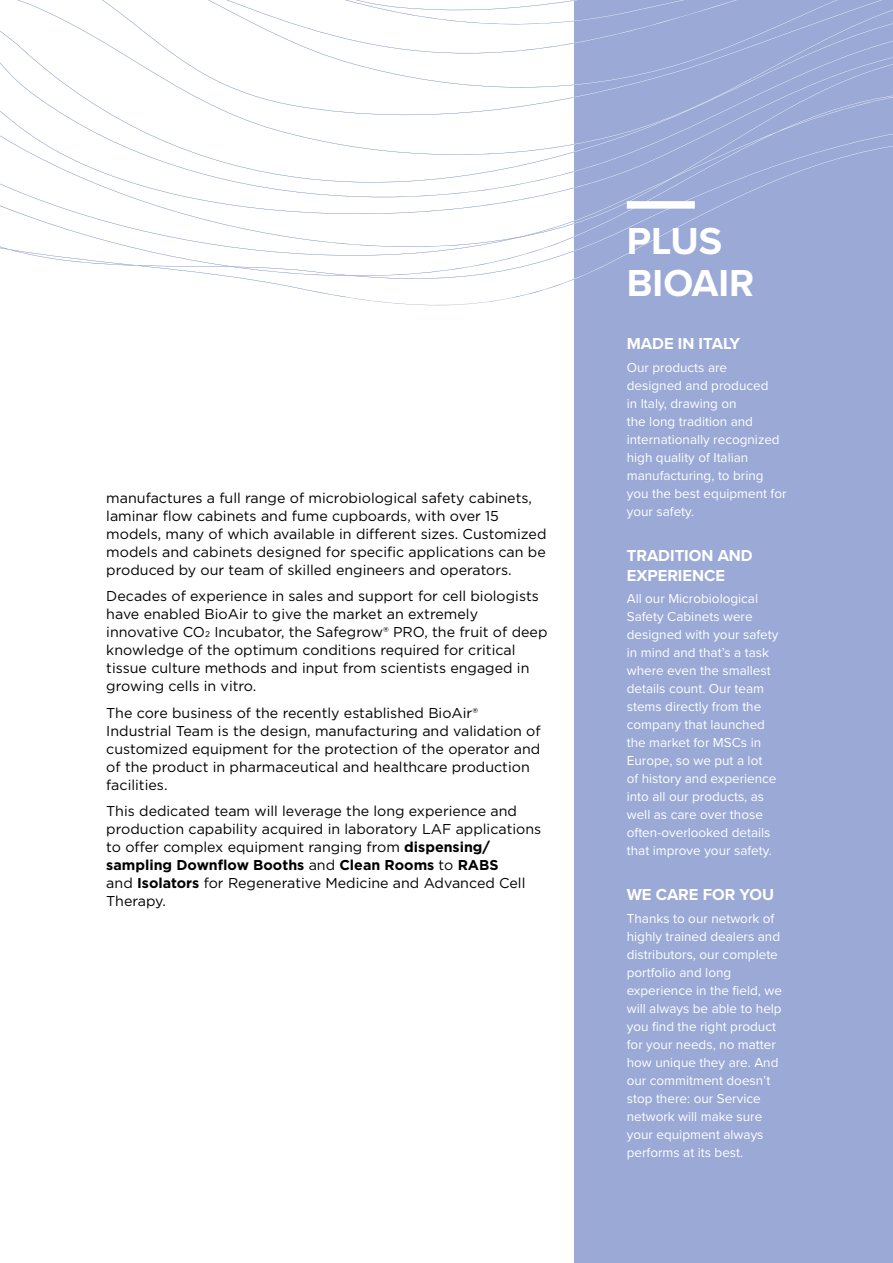
<style>
.page{position:relative;width:893px;height:1263px;background:#fff}
.page>*{position:absolute;margin:0;border:0;box-sizing:border-box;transform-origin:0 0}
.t1{font:700 39px/42px "Proxima Nova";color:#fff}
.t2{font:700 16.5px/19.8px "Proxima Nova";color:#fff}
.t3{font:14.25px/18px "Gotham";color:#000}
.t4{font:13.5px/18px "Proxima Nova";color:#fff}
.s1{font-size:8.25px}
.s2{font-weight:700}
</style>
<div class="page">
<div style="left:574px;top:0;width:319px;height:1263px;background:#9aa9d5"></div>
<svg style="left:0;top:105px;width:574px;height:191px"></svg>
<svg style="left:0;top:0;width:574px;height:95px"></svg>
<svg style="left:574px;top:0;width:319px;height:37px"></svg>
<svg style="left:574px;top:37px;width:319px;height:31px"></svg>
<svg style="left:574px;top:68px;width:319px;height:37px"></svg>
<svg style="left:574px;top:105px;width:319px;height:175px"></svg>
<div style="left:627px;top:201px;width:68px;height:8px;background:#fff"></div>
<p class="t3" style="left:106px;top:488px;width:442px">manufactures a full range of microbiological safety cabinets, laminar flow cabinets and fume cupboards, with over 15 models, many of which available in different sizes. Customized models and cabinets designed for specific applications can be produced by our team of skilled engineers and operators.</p>
<p class="t3" style="left:106px;top:587px;width:443px">Decades of experience in sales and support for cell biologists have enabled BioAir to give the market an extremely innovative CO<span class="s1">2</span> Incubator, the Safegrow® PRO, the fruit of deep knowledge of the optimum conditions required for critical tissue culture methods and input from scientists engaged in growing cells in vitro.</p>
<p class="t3" style="left:106px;top:703px;width:436px">The core business of the recently established BioAir® Industrial Team is the design, manufacturing and validation of customized equipment for the protection of the operator and of the product in pharmaceutical and healthcare production facilities.</p>
<p class="t3" style="left:106px;top:802px;width:436px">This dedicated team will leverage the long experience and production capability acquired in laboratory LAF applications to offer complex equipment ranging from <span class="s2">dispensing/ sampling Downflow Booths</span> and <span class="s2">Clean Rooms</span> to <span class="s2">RABS<br></span>and <span class="s2">Isolators</span> for Regenerative Medicine and Advanced Cell Therapy.</p>
<h1 class="t1" style="left:627px;top:219px;width:129px">PLUS<br>BIOAIR</h1>
<p class="t2" style="left:627px;top:334px;width:115px">MADE IN ITALY</p>
<p class="t4" style="left:627px;top:358px;width:161px">Our products are<br>designed and produced<br>in Italy, drawing on<br>the long tradition and internationally recognized high quality of Italian manufacturing, to bring you the best equipment for your safety.</p>
<p class="t2" style="left:627px;top:545px;width:128px">TRADITION AND<br>EXPERIENCE</p>
<p class="t4" style="left:627px;top:589px;width:153px">All our Microbiological<br>Safety Cabinets were designed with your safety in mind and that’s a task where even the smallest details count. Our team stems directly from the company that launched the market for MSCs in<br>Europe, so we put a lot<br>of history and experience into all our products, as well as care over those often-overlooked details that improve your safety.</p>
<p class="t2" style="left:627px;top:885px;width:149px">WE CARE FOR YOU</p>
<p class="t4" style="left:627px;top:908px;width:157px">Thanks to our network of highly trained dealers and distributors, our complete portfolio and long experience in the field, we will always be able to help you find the right product for your needs, no matter how unique they are. And our commitment doesn’t stop there: our Service network will make sure your equipment always performs at its best.</p>
</div>
